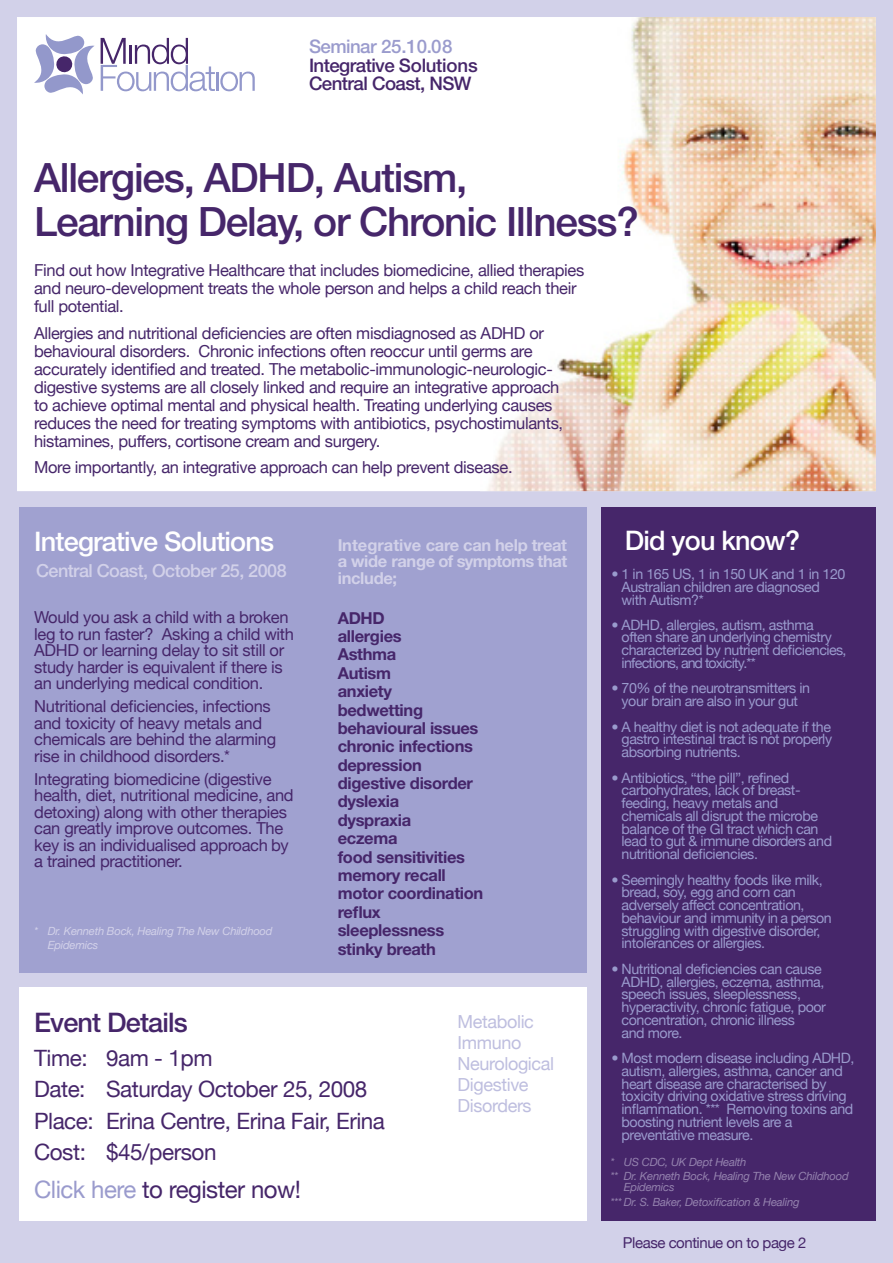
<style>
.page{position:relative;width:893px;height:1263px;background:#d2d1e9}
.page>*{position:absolute;margin:0;border:0;box-sizing:border-box;transform-origin:0 0}
.t1{font:500 40.5px/43.5px "Helvetica Neue";letter-spacing:-.03em;color:#46266a}
.t2{font:500 27px "Helvetica Neue";letter-spacing:-.03em;color:#fff}
.t3{font:500 27px "Helvetica Neue";letter-spacing:-.03em;color:#46266a}
.t4{font:24px "Helvetica Neue";letter-spacing:-.02em;color:#46266a}
.t5{font:22.5px/31.5px "Helvetica Neue";letter-spacing:-.02em;color:#46266a}
.t6{font:500 18.75px/18.8px "Helvetica Neue";letter-spacing:-.03em;color:#46266a}
.t7{font:18px/21px "Helvetica Neue";letter-spacing:-.02em;color:#bebedf}
.t8{font:500 18px "Helvetica Neue";letter-spacing:-.03em;color:#d2d1e9}
.t9{font:16.5px/16.5px "Helvetica Neue";letter-spacing:-.02em;color:#46266a}
.t10{font:700 16.5px "Helvetica Neue";letter-spacing:-.02em;color:#46266a}
.t11{font:700 16.5px/16.5px "Helvetica Neue";letter-spacing:-.02em;color:#d2d1e9}
.t12{font:15px "Helvetica Neue";letter-spacing:-.03em;color:#46266a}
.t13{font:14.25px/12.8px "Helvetica Neue";letter-spacing:-.03em;color:#9a9bcd}
.t14{font:italic 11.25px/14.2px "Helvetica Neue";letter-spacing:-.02em;color:#9482ae}
.t15{font:italic 11.25px/14.2px "Helvetica Neue";letter-spacing:-.02em;color:#d2d1e9}
.s1{color:#9a9bcd}
</style>
<div class="page">
<div style="left:19px;top:987px;width:567px;height:233px;background:#fff"></div>
<div style="left:17px;top:17px;width:463px;height:474px;background:#fff"></div>
<img style="left:480px;top:17px;width:396px;height:474px">
<svg style="left:101px;top:38px;width:154px;height:53px;background:#e0deeb"></svg>
<svg style="left:34px;top:34px;width:61px;height:60px;background:#bdbddc"></svg>
<div style="left:19px;top:507px;width:568px;height:466px;background:#a0a1d0"></div>
<div style="left:601px;top:507px;width:275px;height:713px;background:#46266a"></div>
<p class="t6" style="left:309px;top:37px;width:170px"><span class="s1">Seminar 25.10.08<br></span>Integrative Solutions<br>Central Coast, NSW</p>
<p class="t1" style="left:34px;top:156px;width:606px">Allergies, ADHD, Autism,<br>Learning Delay, or Chronic Illness?</p>
<p class="t9" style="left:34px;top:261px;width:552px;line-height:18px">Find out how Integrative Healthcare that includes biomedicine, allied therapies and neuro-development treats the whole person and helps a child reach their full potential.</p>
<p class="t9" style="left:34px;top:324px;width:531px;line-height:18px">Allergies and nutritional deficiencies are often misdiagnosed as ADHD or behavioural disorders. Chronic infections often reoccur until germs are accurately identified and treated. The metabolic-immunologic-neurologic&shy;digestive systems are all closely linked and require an integrative approach to achieve optimal mental and physical health. Treating underlying causes reduces the need for treating symptoms with antibiotics, psychostimulants, histamines, puffers, cortisone cream and surgery.</p>
<p class="t9" style="left:34px;top:459px;width:480px">More importantly, an integrative approach can help prevent disease.</p>
<p class="t2" style="left:34px;top:525px;width:241px">Integrative Solutions</p>
<p class="t11" style="left:338px;top:536px;width:231px">Integrative care can help treat a wide range of symptoms that</p>
<p class="t8" style="left:36px;top:560px;width:252px">Central Coast, October 25, 2008</p>
<p class="t11" style="left:338px;top:569px;width:61px">include;</p>
<p class="t9" style="left:34px;top:609px;width:261px">Would you ask a child with a broken leg to run faster? Asking a child with ADHD or learning delay to sit still or study harder is equivalent if there is an underlying medical condition.</p>
<p class="t9" style="left:34px;top:698px;width:243px">Nutritional deficiencies, infections and toxicity of heavy metals and chemicals are behind the alarming rise in childhood disorders.*</p>
<p class="t9" style="left:34px;top:770px;width:261px">Integrating biomedicine (digestive health, diet, nutritional medicine, and detoxing) along with other therapies can greatly improve outcomes. The key is an individualised approach by a trained practitioner.</p>
<p class="t15" style="left:48px;top:923px;width:226px;text-indent:-14px">* Dr. Kenneth Bock, Healing The New Childhood<br>Epidemics</p>
<p class="t10" style="left:338px;top:608px;width:48px">ADHD</p>
<p class="t10" style="left:338px;top:626px;width:65px">allergies</p>
<p class="t10" style="left:338px;top:644px;width:60px">Asthma</p>
<p class="t10" style="left:338px;top:663px;width:55px">Autism</p>
<p class="t10" style="left:338px;top:681px;width:56px">anxiety</p>
<p class="t10" style="left:338px;top:699px;width:87px">bedwetting</p>
<p class="t10" style="left:338px;top:718px;width:142px">behavioural issues</p>
<p class="t10" style="left:338px;top:736px;width:137px">chronic infections</p>
<p class="t10" style="left:338px;top:755px;width:86px">depression</p>
<p class="t10" style="left:338px;top:773px;width:137px">digestive disorder</p>
<p class="t10" style="left:338px;top:791px;width:63px">dyslexia</p>
<p class="t10" style="left:338px;top:810px;width:75px">dyspraxia</p>
<p class="t10" style="left:338px;top:828px;width:61px">eczema</p>
<p class="t10" style="left:338px;top:846px;width:129px">food sensitivities</p>
<p class="t10" style="left:338px;top:865px;width:110px">memory recall</p>
<p class="t10" style="left:338px;top:883px;width:147px">motor coordination</p>
<p class="t10" style="left:338px;top:902px;width:44px">reflux</p>
<p class="t10" style="left:338px;top:920px;width:108px">sleeplessness</p>
<p class="t10" style="left:338px;top:938px;width:100px">stinky breath</p>
<p class="t3" style="left:34px;top:1006px;width:155px">Event Details</p>
<p class="t5" style="left:34px;top:1042px;width:353px">Time: 9am - 1pm<br>Date: Saturday October 25, 2008<br>Place: Erina Centre, Erina Fair, Erina<br>Cost: $45/person</p>
<p class="t4" style="left:34px;top:1175px;width:269px"><span class="s1">Click here</span> to register now!</p>
<p class="t7" style="left:457px;top:1010px;width:98px">Metabolic<br>Immuno<br>Neurological<br>Digestive<br>Disorders</p>
<p class="t2" style="left:625px;top:524px;width:177px">Did you know?</p>
<p class="t13" style="left:622px;top:568px;width:225px;text-indent:-10px">• 1 in 165 US, 1 in 150 UK and 1 in 120<br>Australian children are diagnosed with Autism?*</p>
<p class="t13" style="left:622px;top:618px;width:226px;text-indent:-10px">• ADHD, allergies, autism, asthma often share an underlying chemistry characterized by nutrient deficiencies, infections, and toxicity.**</p>
<p class="t13" style="left:611px;top:682px;width:200px;text-align:center">• 70% of the neurotransmitters in your brain are also in your gut</p>
<p class="t13" style="left:622px;top:720px;width:212px;text-align:justify;text-indent:-10px">• A healthy diet is not adequate if the gastro intestinal tract is not properly absorbing nutrients.</p>
<p class="t13" style="left:622px;top:771px;width:212px;text-indent:-10px">• Antibiotics, “the pill”, refined carbohydrates, lack of breast&shy;feeding, heavy metals and chemicals all disrupt the microbe balance of the GI tract which can lead to gut &amp; immune disorders and nutritional deficiencies.</p>
<p class="t13" style="left:622px;top:873px;width:212px;text-indent:-10px">• Seemingly healthy foods like milk, bread, soy, egg and corn can adversely affect concentration, behaviour and immunity in a person struggling with digestive disorder, intolerances or allergies.</p>
<p class="t13" style="left:622px;top:962px;width:206px;text-indent:-10px">• Nutritional deficiencies can cause<br>ADHD, allergies, eczema, asthma, speech issues, sleeplessness, hyperactivity, chronic fatigue, poor concentration, chronic illness<br>and more.</p>
<p class="t13" style="left:622px;top:1051px;width:234px;text-indent:-10px">• Most modern disease including ADHD, autism, allergies, asthma, cancer and heart disease are characterised by toxicity driving oxidative stress driving inflammation. *** Removing toxins and boosting nutrient levels are a preventative measure.</p>
<p class="t14" style="left:610px;top:1154px;width:240px">* US CDC, UK Dept Health<br>** Dr. Kenneth Bock, Healing The New Childhood</p>
<p class="t14" style="left:610px;top:1180px;width:191px;text-indent:14px">Epidemics<br>*** Dr. S. Baker, Detoxification &amp; Healing</p>
<p class="t12" style="left:623px;top:1233px;width:185px">Please continue on to page 2</p>
</div>
